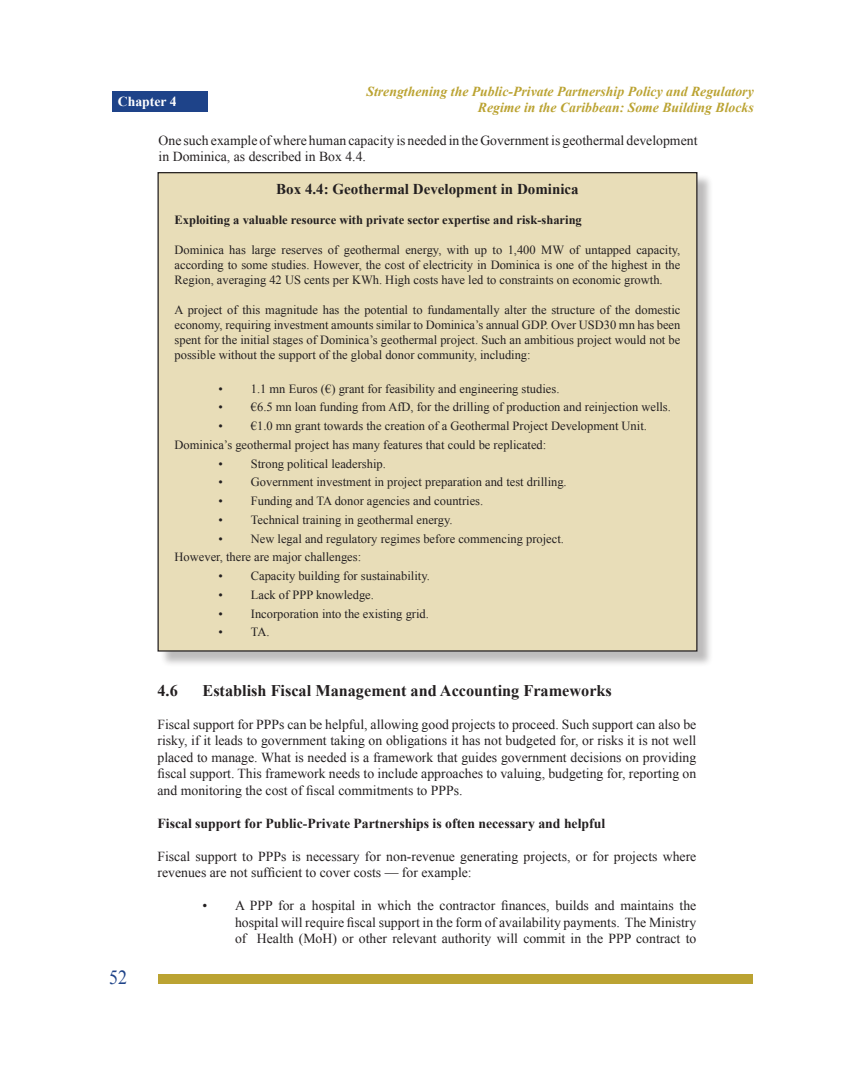
<style>
.page{position:relative;width:855px;height:1080px;background:#fff}
.page>*{position:absolute;margin:0;border:0;box-sizing:border-box;transform-origin:0 0}
.t1{font:20px "Times New Roman";color:#1e4389;scale:.9 1}
.t2{font:700 16.25px "Times New Roman";color:#231f20}
.t3{font:700 15px "Times New Roman";color:#231f20}
.t4{font:13.75px/16.5px "Times New Roman";color:#231f20;text-align:justify}
.t5{font:italic 700 13.75px/16.5px "Times New Roman";color:#bba332;text-align:right}
.t6{font:700 13.75px "Times New Roman";color:#231f20}
.t7{font:700 13.75px "Times New Roman";color:#fff}
.t8{font:12.5px/15px "Times New Roman";color:#231f20;text-align:justify}
.t9{font:700 12.5px "Times New Roman";color:#231f20}
</style>
<div class="page">
<div style="left:158px;top:975px;width:595px;height:9px;background:#bba332"></div>
<div style="left:112px;top:92px;width:95px;height:20px;background:#1e4389"></div>
<div style="left:159px;top:174px;width:554px;height:493px;background:#231f20;opacity:.3"></div>
<div style="left:158px;top:173px;width:539px;height:478px;background:#e8ddb8"></div>
<p class="t7" style="left:118px;top:92px;width:60px">Chapter 4</p>
<p class="t5" style="left:366px;top:82px;width:389px">Strengthening the Public-Private Partnership Policy and Regulatory<br>Regime in the Caribbean: Some Building Blocks</p>
<p class="t4" style="left:159px;top:132px;width:540px">One such example of where human capacity is needed in the Government is geothermal development in Dominica, as described in Box 4.4.</p>
<p class="t3" style="left:276px;top:178px;width:304px">Box 4.4: Geothermal Development in Dominica</p>
<p class="t9" style="left:175px;top:211px;width:409px">Exploiting a valuable resource with private sector expertise and risk-sharing</p>
<p class="t8" style="left:175px;top:242px;width:507px">Dominica has large reserves of geothermal energy, with up to 1,400 MW of untapped capacity, according to some studies. However, the cost of electricity in Dominica is one of the highest in the Region, averaging 42 US cents per KWh. High costs have led to constraints on economic growth.</p>
<p class="t8" style="left:175px;top:302px;width:507px">A project of this magnitude has the potential to fundamentally alter the structure of the domestic economy, requiring investment amounts similar to Dominica’s annual GDP. Over USD30 mn has been spent for the initial stages of Dominica’s geothermal project. Such an ambitious project would not be possible without the support of the global donor community, including:</p>
<p class="t8" style="left:218px;top:381px;width:343px">• 1.1 mn Euros (€) grant for feasibility and engineering studies.</p>
<p class="t8" style="left:218px;top:399px;width:454px">• €6.5 mn loan funding from AfD, for the drilling of production and reinjection wells.</p>
<p class="t8" style="left:218px;top:418px;width:430px">• €1.0 mn grant towards the creation of a Geothermal Project Development Unit.</p>
<p class="t8" style="left:175px;top:437px;width:373px">Dominica’s geothermal project has many features that could be replicated:</p>
<p class="t8" style="left:218px;top:456px;width:169px">• Strong political leadership.</p>
<p class="t8" style="left:218px;top:474px;width:350px">• Government investment in project preparation and test drilling.</p>
<p class="t8" style="left:218px;top:493px;width:266px">• Funding and TA donor agencies and countries.</p>
<p class="t8" style="left:218px;top:512px;width:236px">• Technical training in geothermal energy.</p>
<p class="t8" style="left:218px;top:531px;width:347px">• New legal and regulatory regimes before commencing project.</p>
<p class="t8" style="left:175px;top:549px;width:188px">However, there are major challenges:</p>
<p class="t8" style="left:218px;top:568px;width:213px">• Capacity building for sustainability.</p>
<p class="t8" style="left:218px;top:587px;width:157px">• Lack of PPP knowledge.</p>
<p class="t8" style="left:218px;top:606px;width:212px">• Incorporation into the existing grid.</p>
<p class="t8" style="left:218px;top:624px;width:53px">• TA.</p>
<h1 class="t1" style="left:109px;top:964px;width:22px">52</h1>
<p class="t2" style="left:158px;top:679px;width:22px">4.6</p>
<p class="t2" style="left:202px;top:679px;width:411px">Establish Fiscal Management and Accounting Frameworks</p>
<p class="t4" style="left:158px;top:716px;width:540px">Fiscal support for PPPs can be helpful, allowing good projects to proceed. Such support can also be risky, if it leads to government taking on obligations it has not budgeted for, or risks it is not well placed to manage. What is needed is a framework that guides government decisions on providing fiscal support. This framework needs to include approaches to valuing, budgeting for, reporting on and monitoring the cost of fiscal commitments to PPPs.</p>
<p class="t6" style="left:158px;top:814px;width:449px">Fiscal support for Public-Private Partnerships is often necessary and helpful</p>
<p class="t4" style="left:158px;top:848px;width:540px">Fiscal support to PPPs is necessary for non-revenue generating projects, or for projects where revenues are not sufficient to cover costs — for example:</p>
<p class="t4" style="left:235px;top:897px;width:463px;text-indent:-32px">• A PPP for a hospital in which the contractor finances, builds and maintains the hospital will require fiscal support in the form of availability payments. The Ministry of Health (MoH) or other relevant authority will commit in the PPP contract to</p>
</div>
